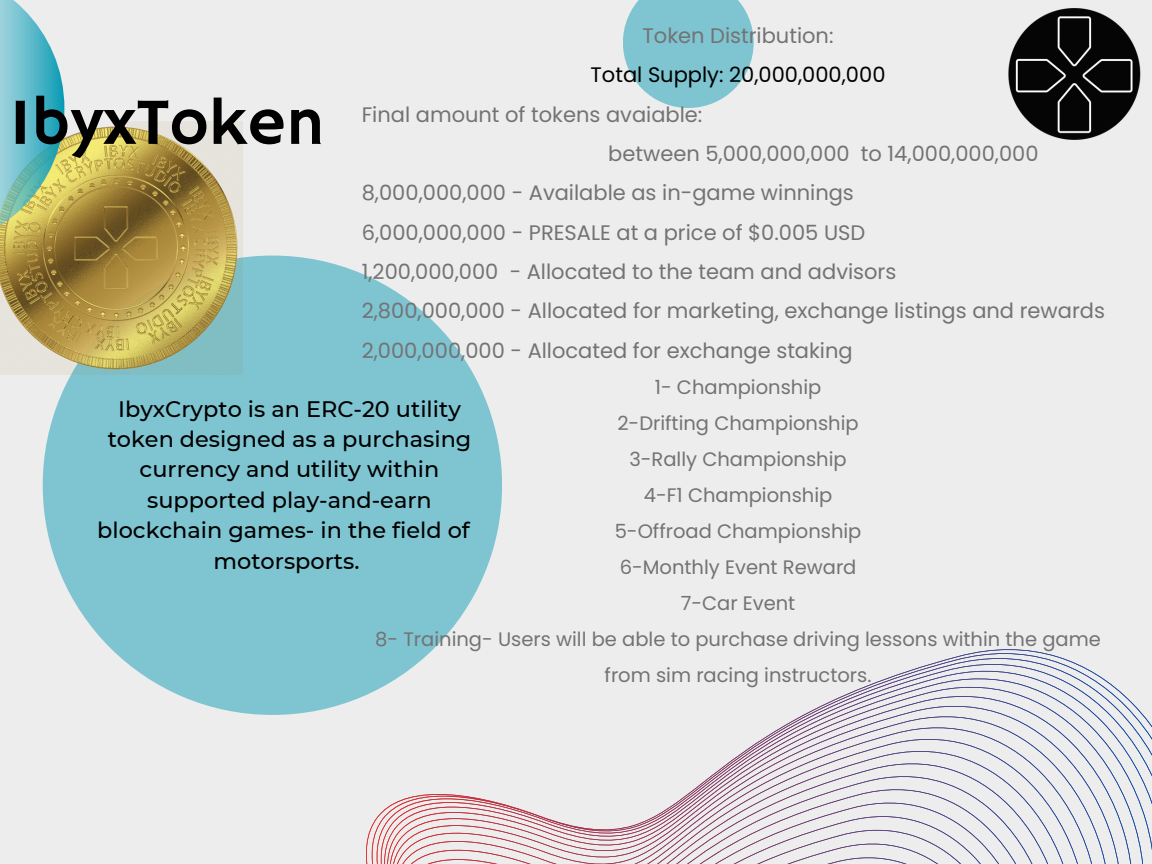
<style>
.page{position:relative;width:1152px;height:864px;background:#ededed}
.page>*{position:absolute;margin:0;border:0;box-sizing:border-box;transform-origin:0 0}
.t1{font:66.3px "Hammersmith One";color:#000}
.t2{font:500 22.35px/30.3px "Montserrat";color:#000;text-align:center}
.t3{font:21px "Poppins";color:#737373}
.t4{font:21px "Poppins";color:#000}
.t5{font:19.5px/36px "Poppins";color:#737373;text-align:center}
</style>
<div class="page">
<svg style="left:363px;top:649px;width:789px;height:215px"></svg>
<div style="left:43px;top:256px;width:459px;height:459px;background:#7ec4d1;border-radius:50%"></div>
<img style="left:0;top:121px;width:243px;height:253px">
<svg style="left:0;top:0;width:64px;height:248px;background:#8bc1b2"></svg>
<svg style="left:623px;top:0;width:131px;height:108px"></svg>
<img style="left:1008px;top:8px;width:133px;height:132px">
<p class="t3" style="left:643px;top:21px;width:192px">Token Distribution:</p>
<p class="t4" style="left:591px;top:60px;width:296px">Total Supply: 20,000,000,000</p>
<p class="t3" style="left:362px;top:99px;width:342px">Final amount of tokens avaiable:</p>
<p class="t3" style="left:608px;top:139px;width:432px">between 5,000,000,000 to 14,000,000,000</p>
<p class="t3" style="left:362px;top:178px;width:494px">8,000,000,000 - Available as in-game winnings</p>
<p class="t3" style="left:362px;top:218px;width:505px">6,000,000,000 - PRESALE at a price of $0.005 USD</p>
<p class="t3" style="left:362px;top:257px;width:536px">1,200,000,000 - Allocated to the team and advisors</p>
<p class="t3" style="left:362px;top:296px;width:745px">2,800,000,000 - Allocated for marketing, exchange listings and rewards</p>
<p class="t3" style="left:362px;top:336px;width:493px">2,000,000,000 - Allocated for exchange staking</p>
<p class="t5" style="left:655px;top:369px;width:168px">1- Championship</p>
<p class="t5" style="left:617px;top:405px;width:243px">2-Drifting Championship</p>
<p class="t5" style="left:629px;top:441px;width:219px">3-Rally Championship</p>
<p class="t5" style="left:644px;top:477px;width:190px">4-F1 Championship</p>
<p class="t5" style="left:615px;top:513px;width:248px">5-Offroad Championship</p>
<p class="t5" style="left:620px;top:549px;width:238px">6-Monthly Event Reward</p>
<p class="t5" style="left:681px;top:585px;width:116px">7-Car Event</p>
<p class="t5" style="left:375px;top:621px;width:727px">8- Training- Users will be able to purchase driving lessons within the game from sim racing instructors.</p>
<p class="t1" style="left:9px;top:84px;width:317px">IbyxToken</p>
<p class="t2" style="left:97px;top:393px;width:376px">IbyxCrypto is an ERC-20 utility token designed as a purchasing currency and utility within supported play-and-earn blockchain games- in the field of motorsports.</p>
</div>
